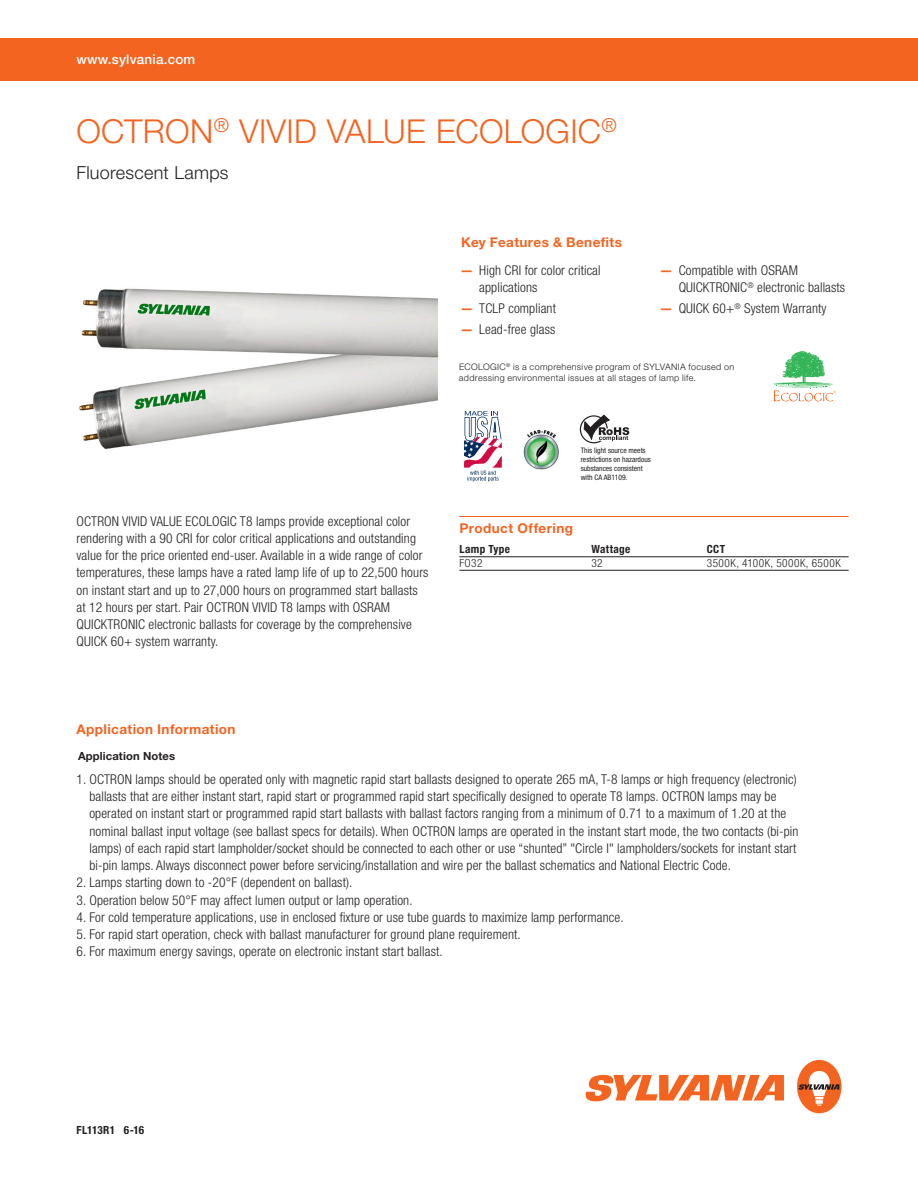
<style>
.page{position:relative;width:918px;height:1188px;background:#fff}
.page>*{position:absolute;margin:0;border:0;box-sizing:border-box;transform-origin:0 0}
.PIB_HEADLINE{font:300 33px "Helvetica Neue LT Pro";letter-spacing:.01em;color:#f36421}
.Letter_Cover_Subhead{font:300 18px "Helvetica Neue LT Pro";letter-spacing:.015em;color:#231f20}
.Letter_Cover_Copy_9{font:300 condensed 13.5px/17.2px "Helvetica Neue LT Pro";letter-spacing:.01em;color:#231f20}
.Letter_Copy_Headline{font:700 13.5px "Helvetica Neue LT Pro";letter-spacing:.03em;color:#f36421}
.Letter_Cover_URL_Ban{font:500 13.5px "Helvetica Neue LT Pro";letter-spacing:.015em;color:#fff}
.Letter_Tablehead_9_o{font:700 13.5px "Helvetica Neue LT Pro";letter-spacing:.035em;color:#f36421}
.Letter_Tables_7_5_Ba{font:300 condensed 11.25px "Helvetica Neue LT Pro";letter-spacing:.045em;color:#231f20}
.Letter_Tablehead_7_5{font:700 condensed 11.25px "Helvetica Neue LT Pro";letter-spacing:.03em;color:#231f20}
.App_Info_Head{font:700 11.25px "Helvetica Neue LT Pro";letter-spacing:.01em;color:#231f20}
.CODE{font:700 condensed 11.25px "Helvetica Neue LT Pro";letter-spacing:-.005em;color:#231f20}
.Letter_Footnote_5_2{font:300 9px/10.5px "Helvetica Neue LT Pro";letter-spacing:.04em;color:#231f20}
.t1{font:condensed 7.5px/9px "Helvetica Neue LT Pro";color:#231f20}
.s1{font-weight:700;font-stretch:normal;color:#f36421}
</style>
<div class="page">
<img style="left:79px;top:288px;width:359px;height:161px">
<img style="left:523px;top:429px;width:36px;height:41px">
<hr style="left:459px;top:516px;width:390px;height:1px;background:#f36421">
<hr style="left:459px;top:557px;width:390px;height:1px;background:#231f20">
<hr style="left:459px;top:570px;width:390px;height:1px;background:#231f20">
<div style="left:0;top:38px;width:918px;height:43px;background:#f36421"></div>
<svg style="left:580px;top:415px;width:49px;height:28px"></svg>
<svg style="left:464px;top:411px;width:38px;height:71px"></svg>
<svg style="left:772px;top:351px;width:64px;height:50px"></svg>
<svg style="left:586px;top:1075px;width:198px;height:26px"></svg>
<div style="left:797px;top:1060px;width:45px;height:53px;background:#f36421;border-radius:50%"></div>
<svg style="left:798px;top:1071px;width:41px;height:35px"></svg>
<p class="Letter_Cover_URL_Ban" style="left:77px;top:51px;width:120px">www.sylvania.com</p>
<p class="PIB_HEADLINE" style="left:77px;top:111px;width:542px">OCTRON<sup>®</sup> VIVID VALUE ECOLOGIC<sup>®</sup></p>
<p class="Letter_Cover_Subhead" style="left:77px;top:162px;width:154px">Fluorescent Lamps</p>
<p class="Letter_Copy_Headline" style="left:461px;top:233px;width:162px">Key Features &amp; Benefits</p>
<p class="Letter_Cover_Copy_9" style="left:479px;top:262px;width:123px;text-indent:-19px"><span class="s1">—</span> High CRI for color critical applications</p>
<p class="Letter_Cover_Copy_9" style="left:460px;top:300px;width:97px"><span class="s1">—</span> TCLP compliant</p>
<p class="Letter_Cover_Copy_9" style="left:460px;top:320px;width:97px"><span class="s1">—</span> Lead-free glass</p>
<p class="Letter_Cover_Copy_9" style="left:679px;top:262px;width:168px;text-indent:-19px"><span class="s1">—</span> Compatible with OSRAM<br>QUICKTRONIC<sup>®</sup> electronic ballasts</p>
<p class="Letter_Cover_Copy_9" style="left:660px;top:300px;width:169px"><span class="s1">—</span> QUICK 60+<sup>®</sup> System Warranty</p>
<p class="Letter_Footnote_5_2" style="left:459px;top:362px;width:277px">ECOLOGIC<sup>®</sup> is a comprehensive program of SYLVANIA focused on addressing environmental issues at all stages of lamp life.</p>
<p class="t1" style="left:581px;top:445px;width:72px">This light source meets restrictions on hazardous substances consistent with CA AB1109.</p>
<p class="Letter_Cover_Copy_9" style="left:77px;top:512px;width:353px">OCTRON VIVID VALUE ECOLOGIC T8 lamps provide exceptional color rendering with a 90 CRI for color critical applications and outstanding value for the price oriented end-user. Available in a wide range of color temperatures, these lamps have a rated lamp life of up to 22,500 hours on instant start and up to 27,000 hours on programmed start ballasts at 12 hours per start. Pair OCTRON VIVID T8 lamps with OSRAM QUICKTRONIC electronic ballasts for coverage by the comprehensive QUICK 60+ system warranty.</p>
<p class="Letter_Tablehead_9_o" style="left:459px;top:520px;width:115px">Product Offering</p>
<p class="Letter_Tablehead_7_5" style="left:459px;top:542px;width:52px">Lamp Type</p>
<p class="Letter_Tablehead_7_5" style="left:591px;top:542px;width:41px">Wattage</p>
<p class="Letter_Tablehead_7_5" style="left:707px;top:542px;width:20px">CCT</p>
<p class="Letter_Tables_7_5_Ba" style="left:459px;top:556px;width:25px">FO32</p>
<p class="Letter_Tables_7_5_Ba" style="left:591px;top:556px;width:13px">32</p>
<p class="Letter_Tables_7_5_Ba" style="left:707px;top:556px;width:135px">3500K, 4100K, 5000K, 6500K</p>
<p class="Letter_Copy_Headline" style="left:77px;top:721px;width:161px">Application Information</p>
<p class="App_Info_Head" style="left:78px;top:749px;width:99px">Application Notes</p>
<p class="Letter_Cover_Copy_9" style="left:89px;top:770px;width:711px;text-indent:-13px">1. OCTRON lamps should be operated only with magnetic rapid start ballasts designed to operate 265 mA, T-8 lamps or high frequency (electronic) ballasts that are either instant start, rapid start or programmed rapid start specifically designed to operate T8 lamps. OCTRON lamps may be operated on instant start or programmed rapid start ballasts with ballast factors ranging from a minimum of 0.71 to a maximum of 1.20 at the nominal ballast input voltage (see ballast specs for details). When OCTRON lamps are operated in the instant start mode, the two contacts (bi-pin lamps) of each rapid start lampholder/socket should be connected to each other or use “shunted” "Circle I" lampholders/sockets for instant start bi-pin lamps. Always disconnect power before servicing/installation and wire per the ballast schematics and National Electric Code.</p>
<p class="Letter_Cover_Copy_9" style="left:77px;top:874px;width:277px">2. Lamps starting down to -20°F (dependent on ballast).</p>
<p class="Letter_Cover_Copy_9" style="left:77px;top:891px;width:338px">3. Operation below 50°F may affect lumen output or lamp operation.</p>
<p class="Letter_Cover_Copy_9" style="left:77px;top:908px;width:549px">4. For cold temperature applications, use in enclosed fixture or use tube guards to maximize lamp performance.</p>
<p class="Letter_Cover_Copy_9" style="left:77px;top:926px;width:446px">5. For rapid start operation, check with ballast manufacturer for ground plane requirement.</p>
<p class="Letter_Cover_Copy_9" style="left:77px;top:943px;width:368px">6. For maximum energy savings, operate on electronic instant start ballast.</p>
<p class="CODE" style="left:77px;top:1124px;width:69px">FL113R1 6-16</p>
</div>
